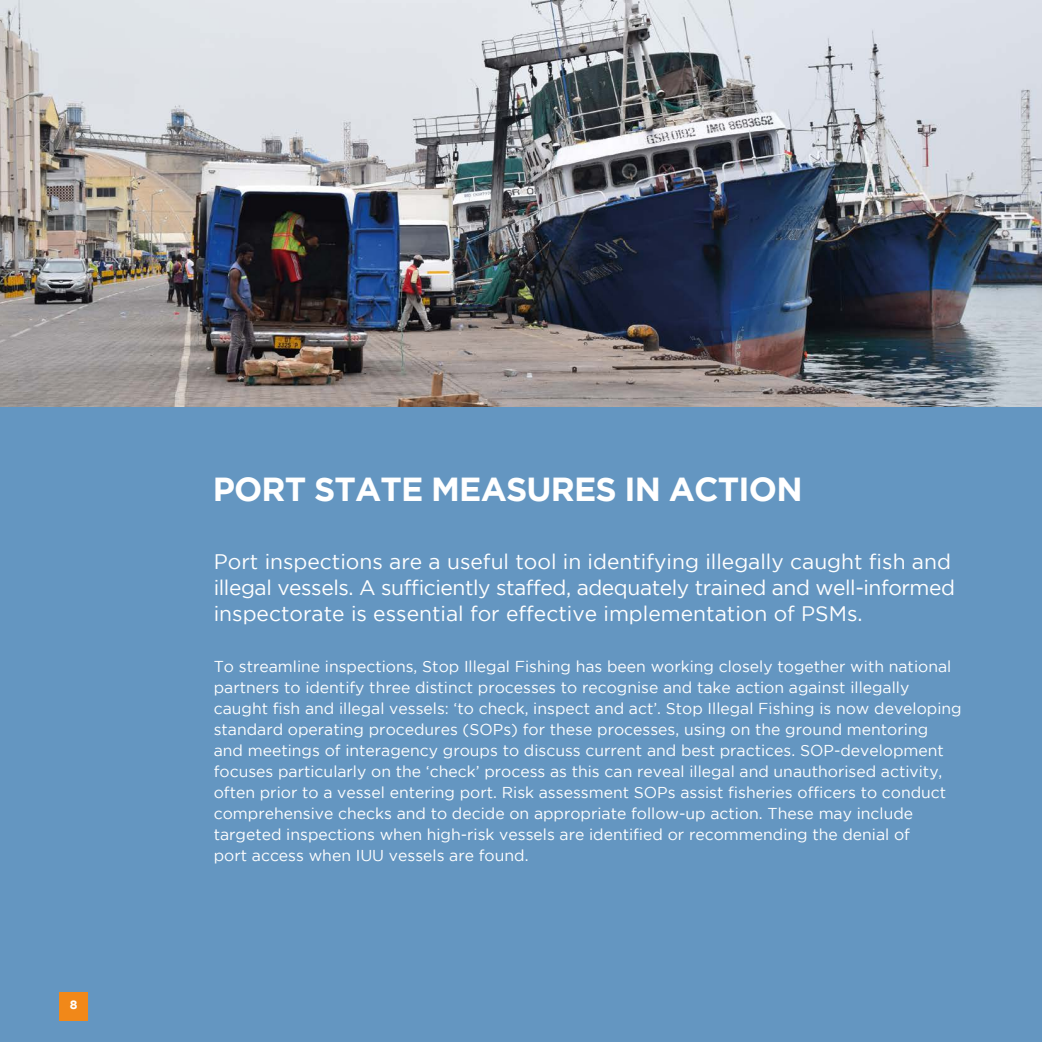
<style>
.page{position:relative;width:1042px;height:1042px;background:#fff}
.page>*{position:absolute;margin:0;border:0;box-sizing:border-box;transform-origin:0 0}
.t1{font:700 33.25px "Gotham";letter-spacing:-.025em;color:#fff}
.t2{font:21px/26.2px "Gotham";color:#fff}
.t3{font:15.75px/21px "Gotham";color:#fff}
.t4{font:700 12.25px "Gotham";color:#fff}
</style>
<div class="page">
<div style="left:0;top:402px;width:1042px;height:640px;background:#6496c1"></div>
<div style="left:60px;top:992px;width:28px;height:28px;background:#f18819"></div>
<img style="left:0;top:0;width:1042px;height:407px">
<p class="t4" style="left:70px;top:997px;width:9px">8</p>
<h1 class="t1" style="left:213px;top:470px;width:591px">PORT STATE MEASURES IN ACTION</h1>
<h2 class="t2" style="left:214px;top:548px;width:743px">Port inspections are a useful tool in identifying illegally caught fish and illegal vessels. A sufficiently staffed, adequately trained and well-informed inspectorate is essential for effective implementation of PSMs.</h2>
<p class="t3" style="left:214px;top:655px;width:749px">To streamline inspections, Stop Illegal Fishing has been working closely together with national partners to identify three distinct processes to recognise and take action against illegally caught fish and illegal vessels: ‘to check, inspect and act’. Stop Illegal Fishing is now developing standard operating procedures (SOPs) for these processes, using on the ground mentoring<br>and meetings of interagency groups to discuss current and best practices. SOP-development focuses particularly on the ‘check’ process as this can reveal illegal and unauthorised activity, often prior to a vessel entering port. Risk assessment SOPs assist fisheries officers to conduct comprehensive checks and to decide on appropriate follow-up action. These may include targeted inspections when high-risk vessels are identified or recommending the denial of<br>port access when IUU vessels are found.</p>
</div>
